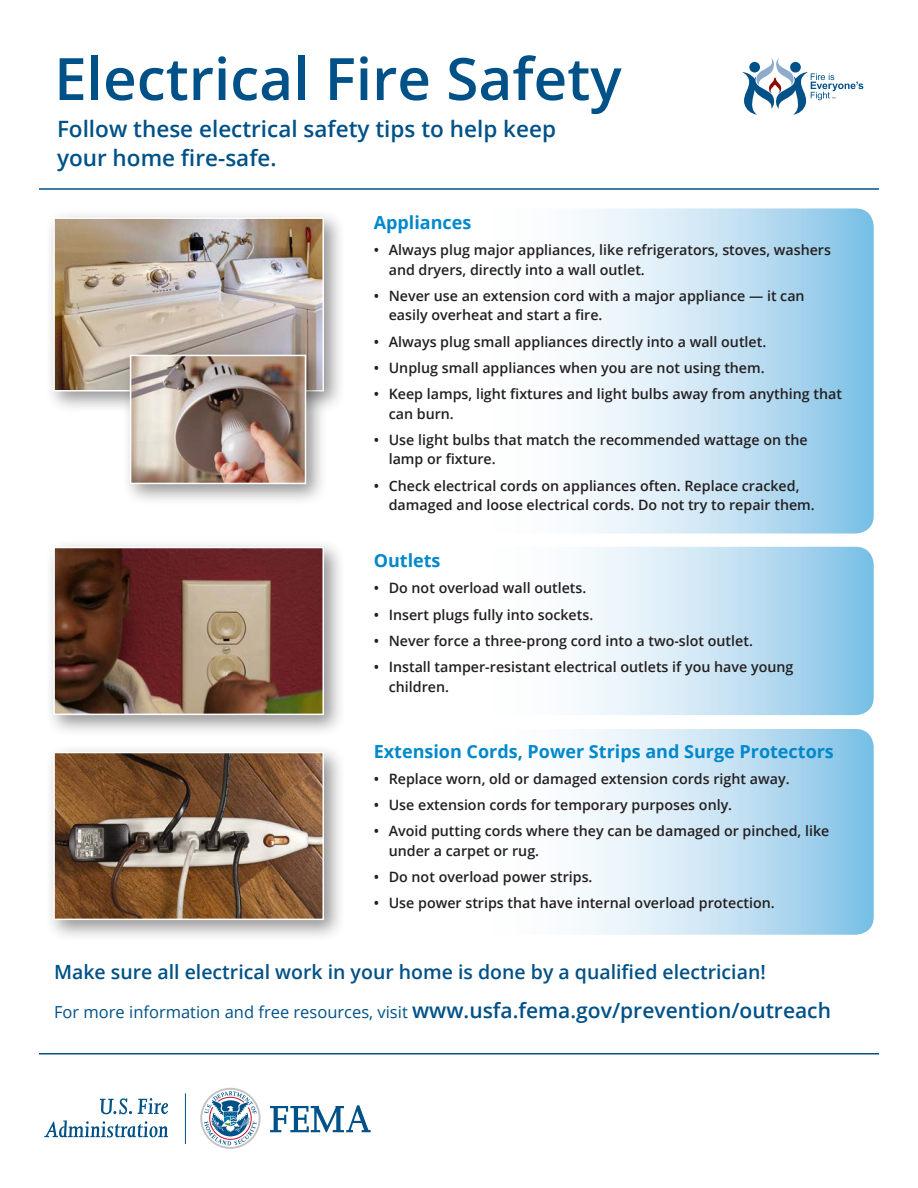
<style>
.page{position:relative;width:918px;height:1188px;background:#fff}
.page>*{position:absolute;margin:0;border:0;box-sizing:border-box;transform-origin:0 0}
.t1{font:600 58.5px "Open Sans";color:#005187}
.t2{font:600 22.5px/28.5px "Open Sans";color:#005187}
.t3{font:600 21px "Open Sans";color:#005187}
.t4{font:600 19.5px "Open Sans";color:#005187}
.body_copy_titles{font:700 18px "Open Sans";color:#08c}
.t5{font:16.5px "Open Sans";color:#005187}
.t6{font:600 14.25px/19.5px "Open Sans";color:#231f20}
</style>
<div class="page">
<svg style="left:580px;top:208px;width:294px;height:326px;background:#c2e0f2"></svg>
<svg style="left:580px;top:547px;width:294px;height:168px;background:#c2e1f2"></svg>
<svg style="left:580px;top:729px;width:294px;height:206px;background:#c2e1f2"></svg>
<div style="left:45px;top:209px;width:301px;height:205px;background:#231f20;opacity:.48"></div>
<svg style="left:742px;top:58px;width:121px;height:57px"></svg>
<img style="left:56px;top:220px;width:265px;height:169px">
<div style="left:53px;top:217px;width:271px;height:175px;border:2px solid #fff"></div>
<div style="left:121px;top:346px;width:207px;height:160px;background:#231f20;opacity:.48"></div>
<img style="left:133px;top:358px;width:170px;height:123px">
<div style="left:130px;top:355px;width:176px;height:129px;border:2px solid #fff"></div>
<div style="left:45px;top:538px;width:301px;height:199px;background:#231f20;opacity:.48"></div>
<img style="left:56px;top:550px;width:265px;height:162px">
<div style="left:53px;top:547px;width:271px;height:168px;border:2px solid #fff"></div>
<div style="left:45px;top:743px;width:301px;height:199px;background:#231f20;opacity:.48"></div>
<img style="left:56px;top:755px;width:265px;height:162px">
<div style="left:53px;top:752px;width:271px;height:168px;border:2px solid #fff"></div>
<hr style="left:39px;top:188px;width:840px;height:2px;background:#005187">
<hr style="left:39px;top:1053px;width:840px;height:1px;background:#005187">
<hr style="left:185px;top:1093px;width:1px;height:51px;background:#005187">
<svg style="left:100px;top:1098px;width:32px;height:16px"></svg>
<svg style="left:138px;top:1098px;width:30px;height:16px"></svg>
<svg style="left:270px;top:1105px;width:101px;height:27px"></svg>
<svg style="left:200px;top:1088px;width:61px;height:61px"></svg>
<svg style="left:44px;top:1120px;width:124px;height:18px"></svg>
<p class="t1" style="left:54px;top:39px;width:569px">Electrical Fire Safety</p>
<p class="t2" style="left:57px;top:114px;width:501px">Follow these electrical safety tips to help keep your home fire-safe.</p>
<p class="body_copy_titles" style="left:374px;top:210px;width:99px">Appliances</p>
<p class="t6" style="left:389px;top:240px;width:444px;text-indent:-15px">• Always plug major appliances, like refrigerators, stoves, washers and dryers, directly into a wall outlet.</p>
<p class="t6" style="left:389px;top:286px;width:417px;text-indent:-15px">• Never use an extension cord with a major appliance — it can easily overheat and start a fire.</p>
<p class="t6" style="left:374px;top:331px;width:394px">• Always plug small appliances directly into a wall outlet.</p>
<p class="t6" style="left:374px;top:358px;width:393px">• Unplug small appliances when you are not using them.</p>
<p class="t6" style="left:389px;top:384px;width:455px;text-indent:-15px">• Keep lamps, light fixtures and light bulbs away from anything that can burn.</p>
<p class="t6" style="left:389px;top:430px;width:420px;text-indent:-15px">• Use light bulbs that match the recommended wattage on the lamp or fixture.</p>
<p class="t6" style="left:389px;top:475px;width:428px;text-indent:-15px">• Check electrical cords on appliances often. Replace cracked, damaged and loose electrical cords. Do not try to repair them.</p>
<p class="body_copy_titles" style="left:374px;top:548px;width:68px">Outlets</p>
<p class="t6" style="left:374px;top:578px;width:214px">• Do not overload wall outlets.</p>
<p class="t6" style="left:374px;top:604px;width:221px">• Insert plugs fully into sockets.</p>
<p class="t6" style="left:374px;top:631px;width:381px">• Never force a three-prong cord into a two-slot outlet.</p>
<p class="t6" style="left:389px;top:657px;width:406px;text-indent:-15px">• Install tamper-resistant electrical outlets if you have young children.</p>
<p class="body_copy_titles" style="left:374px;top:738px;width:462px">Extension Cords, Power Strips and Surge Protectors</p>
<p class="t6" style="left:374px;top:769px;width:417px">• Replace worn, old or damaged extension cords right away.</p>
<p class="t6" style="left:374px;top:795px;width:360px">• Use extension cords for temporary purposes only.</p>
<p class="t6" style="left:389px;top:821px;width:442px;text-indent:-15px">• Avoid putting cords where they can be damaged or pinched, like under a carpet or rug.</p>
<p class="t6" style="left:374px;top:867px;width:220px">• Do not overload power strips.</p>
<p class="t6" style="left:374px;top:893px;width:402px">• Use power strips that have internal overload protection.</p>
<p class="t4" style="left:54px;top:958px;width:713px">Make sure all electrical work in your home is done by a qualified electrician!</p>
<p class="t5" style="left:54px;top:1001px;width:355px">For more information and free resources, visit</p>
<p class="t3" style="left:412px;top:996px;width:420px">www.usfa.fema.gov/prevention/outreach</p>
</div>
